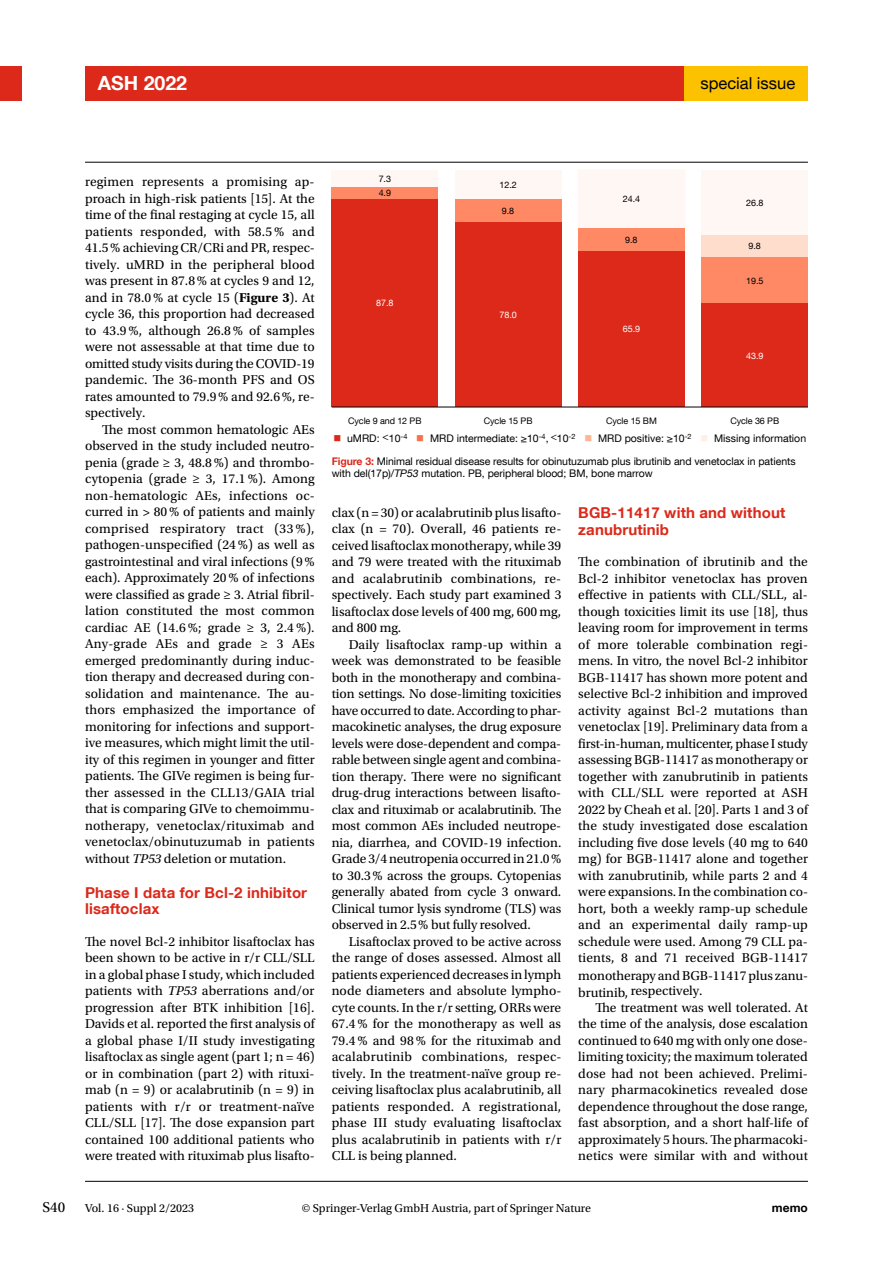
<style>
.page{position:relative;width:893px;height:1263px;background:#fff}
.page>*{position:absolute;margin:0;border:0;box-sizing:border-box;transform-origin:0 0}
.t1{font:700 19.5px "Helvetica Neue LT Com";color:#fff}
.t2{font:16.5px "Helvetica Neue LT Com Roman 2";color:#000}
.t3{font:700 15px/16.5px "Helvetica Neue LT Com";letter-spacing:.01em;color:#dc291a}
.t4{font:15px "Utopia Std";color:#000}
.t5{font:13.5px/16.5px "Utopia Std";color:#000;text-align:justify}
.t6{font:12px "Utopia Std Regular 2";color:#000}
.t7{font:12px "Utopia Std";color:#000}
.t8{font:700 12px "Helvetica Neue LT Com";color:#000}
.t9{font:10.5px/12.8px "Helvetica Neue LT Com";letter-spacing:-.005em;color:#000}
.t10{font:9px/14.4px "Helvetica Neue LT Com";letter-spacing:-.01em;color:#000}
.t11{font:9px "Helvetica Neue LT Com";letter-spacing:-.01em;color:#fff}
.t12{font:9px "Helvetica Neue LT Com Roman 2";letter-spacing:-.01em;color:#000}
.s1{font-weight:700}
.s2{font-style:italic}
.s3{color:#dc291a}
.s4{font-family:"Helvetica Neue LT Com Roman 2"}
.s5{color:#f8714c}
.s6{color:#ffb496}
.s7{color:#ffefe7}
.s8{font-weight:700;color:#dc291a}
</style>
<div class="page">
<div style="left:0;top:66px;width:21px;height:34px;background:#dc291a"></div>
<div style="left:85px;top:66px;width:723px;height:34px;background:#dc291a"></div>
<hr style="left:85px;top:162px;width:723px;height:1px;background:#000">
<hr style="left:85px;top:1181px;width:723px;height:1px;background:#000">
<div style="left:685px;top:66px;width:123px;height:34px;background:#fcc200"></div>
<div style="left:332px;top:170px;width:106px;height:18px;background:#fff7f3"></div>
<div style="left:332px;top:188px;width:106px;height:11px;background:#fe8964"></div>
<div style="left:332px;top:199px;width:106px;height:208px;background:#dc291a"></div>
<div style="left:455px;top:170px;width:106px;height:29px;background:#fff7f3"></div>
<div style="left:455px;top:199px;width:106px;height:23px;background:#fe8964"></div>
<div style="left:455px;top:222px;width:106px;height:185px;background:#dc291a"></div>
<div style="left:578px;top:170px;width:107px;height:58px;background:#fff7f3"></div>
<div style="left:578px;top:228px;width:107px;height:23px;background:#fe8964"></div>
<div style="left:578px;top:251px;width:107px;height:156px;background:#dc291a"></div>
<div style="left:702px;top:235px;width:106px;height:22px;background:#fdc"></div>
<div style="left:702px;top:257px;width:106px;height:47px;background:#fe8964"></div>
<div style="left:702px;top:304px;width:106px;height:103px;background:#dc291a"></div>
<div style="left:702px;top:170px;width:106px;height:65px;background:#fff7f3"></div>
<hr style="left:332px;top:407px;width:476px;height:1px;background:#000">
<h1 class="t1" style="left:98px;top:71px;width:91px">ASH 2022</h1>
<p class="t2" style="left:700px;top:73px;width:96px">special issue</p>
<p class="t5" style="left:85px;top:174px;width:231px">regimen represents a promising ap&shy;proach in high-risk patients [15]. At the time of the final restaging at cycle 15, all patients responded, with 58.5 % and 41.5% achieving CR/CRi and PR, respec&shy;tively. uMRD in the peripheral blood was present in 87.8% at cycles 9 and 12, and in 78.0% at cycle 15 (<span class="s1">Figure 3</span>). At cycle 36, this proportion had decreased to 43.9%, although 26.8% of samples were not assessable at that time due to omitted study visits during the COVID-19 pandemic. The 36-month PFS and OS rates amounted to 79.9% and 92.6%, re&shy;spectively.</p>
<p class="t5" style="left:85px;top:421px;width:231px;text-indent:17px">The most common hematologic AEs observed in the study included neutro&shy;penia (grade ≥ 3, 48.8%) and thrombo&shy;cytopenia (grade ≥ 3, 17.1%). Among non-hematologic AEs, infections oc&shy;curred in &gt; 80% of patients and mainly comprised respiratory tract (33 %), pathogen-unspecified (24%) as well as gastrointestinal and viral infections (9% each). Approximately 20% of infections were classified as grade ≥ 3. Atrial fibril&shy;lation constituted the most common cardiac AE (14.6%; grade ≥ 3, 2.4%).<br>Any-grade AEs and grade ≥ 3 AEs emerged predominantly during induc&shy;tion therapy and decreased during con&shy;solidation and maintenance. The au&shy;thors emphasized the importance of monitoring for infections and support&shy;ive measures, which might limit the util&shy;ity of this regimen in younger and fitter patients. The GIVe regimen is being fur&shy;ther assessed in the CLL13/GAIA trial that is comparing GIVe to chemoimmu&shy;notherapy, venetoclax/rituximab and venetoclax/obinutuzumab in patients without <span class="s2">TP53</span> deletion or mutation.</p>
<p class="t3" style="left:85px;top:884px;width:224px">Phase I data for Bcl-2 inhibitor lisaftoclax</p>
<p class="t5" style="left:85px;top:933px;width:231px">The novel Bcl-2 inhibitor lisaftoclax has been shown to be active in r/r CLL/SLL in a global phase I study, which included patients with <span class="s2">TP53</span> aberrations and/or progression after BTK inhibition [16].<br>Davids et al. reported the first analysis of a global phase I/II study investigating lisaftoclax as single agent (part 1; n = 46) or in combination (part 2) with rituxi&shy;mab (n = 9) or acalabrutinib (n = 9) in patients with r/r or treatment-naïve CLL/SLL [17]. The dose expansion part contained 100 additional patients who were treated with rituximab plus lisafto-</p>
<p class="t10" style="left:379px;top:171px;width:14px">7.3<br>4.9</p>
<p class="t11" style="left:376px;top:297px;width:19px">87.8</p>
<p class="t10" style="left:499px;top:177px;width:19px">12.2</p>
<p class="t10" style="left:502px;top:203px;width:14px">9.8</p>
<p class="t11" style="left:499px;top:309px;width:19px">78.0</p>
<p class="t10" style="left:623px;top:192px;width:19px">24.4</p>
<p class="t10" style="left:625px;top:232px;width:14px">9.8</p>
<p class="t11" style="left:623px;top:324px;width:19px">65.9</p>
<p class="t10" style="left:746px;top:195px;width:19px">26.8</p>
<p class="t10" style="left:749px;top:239px;width:14px">9.8</p>
<p class="t10" style="left:746px;top:273px;width:19px">19.5</p>
<p class="t11" style="left:746px;top:350px;width:19px">43.9</p>
<p class="t12" style="left:348px;top:415px;width:75px">Cycle 9 and 12 PB</p>
<p class="t10" style="left:484px;top:413px;width:50px">Cycle 15 PB</p>
<p class="t10" style="left:606px;top:413px;width:52px">Cycle 15 BM</p>
<p class="t10" style="left:730px;top:413px;width:50px">Cycle 36 PB</p>
<p class="t9" style="left:333px;top:431px;width:474px"><span class="s3">■</span> <span class="s4">uMRD: &lt;10</span><sup>-4</sup> <span class="s5">■</span> MRD intermediate: ≥10<sup>-4</sup><span class="s4">, &lt;10</span><sup>-2</sup> <span class="s6">■</span> MRD positive: ≥10<sup>-2</sup> <span class="s7">■</span> <span class="s4">Missing information</span></p>
<p class="t9" style="left:332px;top:454px;width:465px"><span class="s8">Figure 3:</span> Minimal residual disease results for obinutuzumab plus ibrutinib and venetoclax in patients with del(17p)/<span class="s2">TP53</span> mutation. PB, peripheral blood; BM, bone marrow</p>
<p class="t5" style="left:332px;top:504px;width:231px;text-align:left">clax (n = 30) or acalabrutinib plus lisafto&shy;clax (n = 70). Overall, 46 patients re&shy;ceived lisaftoclax monotherapy, while 39 and 79 were treated with the rituximab and acalabrutinib combinations, re&shy;spectively. Each study part examined 3 lisaftoclax dose levels of 400 mg, 600 mg, and 800 mg.</p>
<p class="t5" style="left:332px;top:636px;width:231px;text-indent:17px">Daily lisaftoclax ramp-up within a week was demonstrated to be feasible both in the monotherapy and combina&shy;tion settings. No dose-limiting toxicities have occurred to date. According to phar&shy;macokinetic analyses, the drug exposure levels were dose-dependent and compa&shy;rable between single agent and combina&shy;tion therapy. There were no significant drug-drug interactions between lisafto&shy;clax and rituximab or acalabrutinib. The most common AEs included neutrope&shy;nia, diarrhea, and COVID-19 infection.<br>Grade 3/4 neutropenia occurred in 21.0% to 30.3% across the groups. Cytopenias generally abated from cycle 3 onward.<br>Clinical tumor lysis syndrome (TLS) was observed in 2.5% but fully resolved.</p>
<p class="t5" style="left:332px;top:933px;width:231px;text-indent:17px">Lisaftoclax proved to be active across the range of doses assessed. Almost all patients experienced decreases in lymph node diameters and absolute lympho&shy;cyte counts. In the r/r setting, ORRs were 67.4% for the monotherapy as well as 79.4% and 98% for the rituximab and acalabrutinib combinations, respec&shy;tively. In the treatment-naïve group re&shy;ceiving lisaftoclax plus acalabrutinib, all patients responded. A registrational, phase III study evaluating lisaftoclax plus acalabrutinib in patients with r/r CLL is being planned.</p>
<p class="t3" style="left:578px;top:504px;width:209px">BGB-11417 with and without zanubrutinib</p>
<p class="t5" style="left:578px;top:554px;width:231px">The combination of ibrutinib and the Bcl-2 inhibitor venetoclax has proven effective in patients with CLL/SLL, al&shy;though toxicities limit its use [18], thus leaving room for improvement in terms of more tolerable combination regi&shy;mens. In vitro, the novel Bcl-2 inhibitor BGB-11417 has shown more potent and selective Bcl-2 inhibition and improved activity against Bcl-2 mutations than venetoclax [19]. Preliminary data from a first-in-human, multicenter, phase I study assessing BGB-11417 as monotherapy or together with zanubrutinib in patients with CLL/SLL were reported at ASH 2022 by Cheah et al. [20]. Parts 1 and 3 of the study investigated dose escalation including five dose levels (40 mg to 640 mg) for BGB-11417 alone and together with zanubrutinib, while parts 2 and 4 were expansions. In the combination co&shy;hort, both a weekly ramp-up schedule and an experimental daily ramp-up schedule were used. Among 79 CLL pa&shy;tients, 8 and 71 received BGB-11417</p>
<p class="t5" style="left:578px;top:968px;width:229px;line-height:15px">monotherapy and BGB-11417 plus zanu&shy;brutinib, respectively.</p>
<p class="t5" style="left:578px;top:999px;width:231px;text-indent:17px">The treatment was well tolerated. At the time of the analysis, dose escalation continued to 640 mg with only one dose&shy;limiting toxicity; the maximum tolerated dose had not been achieved. Prelimi&shy;nary pharmacokinetics revealed dose dependence throughout the dose range, fast absorption, and a short half-life of approximately 5 hours. The pharmacoki&shy;netics were similar with and without</p>
<p class="t4" style="left:43px;top:1199px;width:24px">S40</p>
<p class="t7" style="left:85px;top:1201px;width:111px">Vol. 16 · Suppl 2/2023</p>
<p class="t6" style="left:302px;top:1201px;width:291px">© Springer-Verlag GmbH Austria, part of Springer Nature</p>
<p class="t8" style="left:772px;top:1200px;width:37px">memo</p>
</div>
